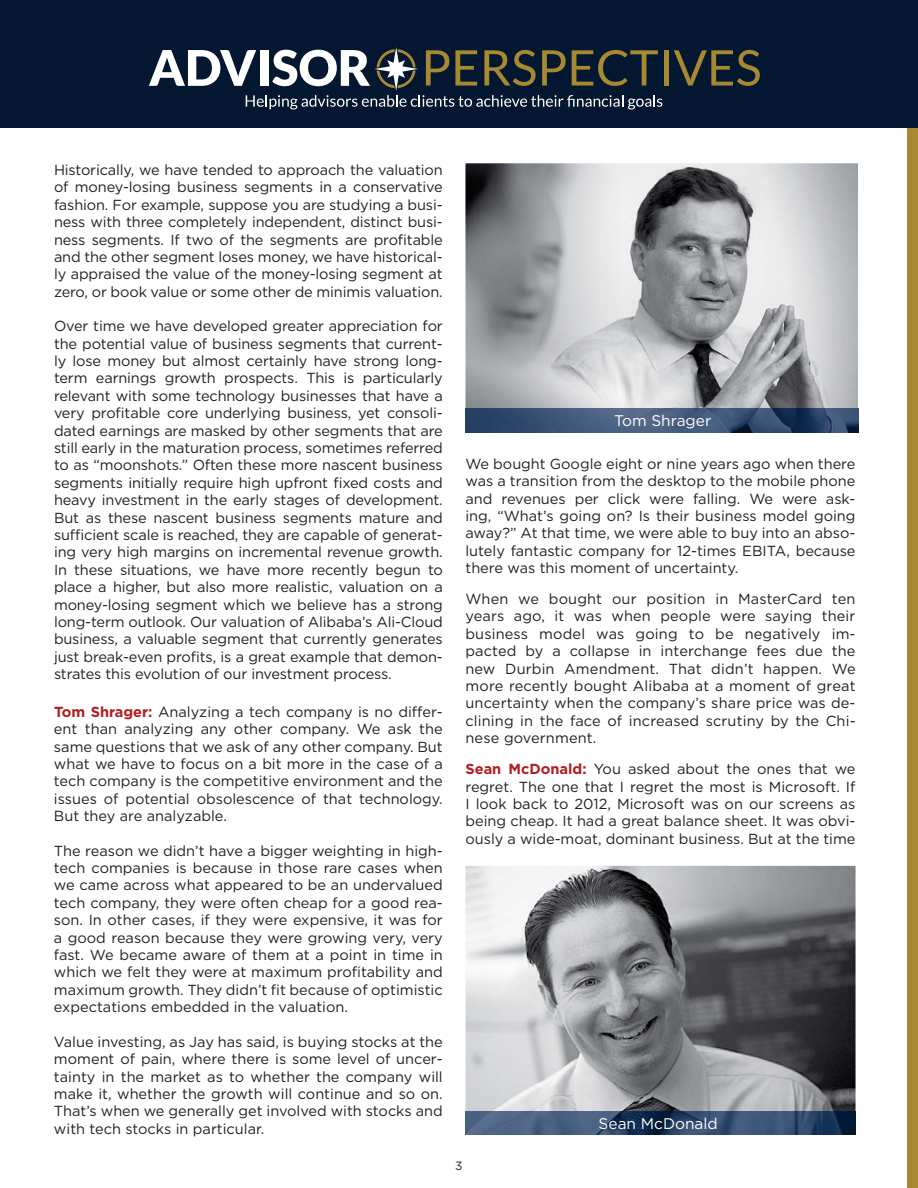
<style>
.page{position:relative;width:918px;height:1188px;background:#fff}
.page>*{position:absolute;margin:0;border:0;box-sizing:border-box;transform-origin:0 0}
.t1{font:15.45px "Gotham";color:#fff}
.t2{font:14.55px/17.4px "Gotham";color:#231f20;text-align:justify}
.t3{font:12px "Gotham";color:#231f20}
.s1{font-weight:700;color:#b11e22}
</style>
<div class="page">
<div style="left:907px;top:111px;width:11px;height:1077px;background:#a68931"></div>
<div style="left:0;top:0;width:918px;height:127px;background:#041731"></div>
<hr style="left:664px;top:50px;width:4px;height:36px;background:#a68931">
<svg style="left:674px;top:50px;width:86px;height:36px"></svg>
<svg style="left:149px;top:47px;width:513px;height:63px"></svg>
<img style="left:465px;top:163px;width:393px;height:246px">
<img style="left:465px;top:409px;width:393px;height:23px">
<img style="left:465px;top:866px;width:391px;height:245px">
<img style="left:465px;top:1111px;width:391px;height:24px">
<p class="t2" style="left:54px;top:162px;width:390px">Historically, we have tended to approach the valuation of money-losing business segments in a conservative fashion. For example, suppose you are studying a busi&shy;ness with three completely independent, distinct busi&shy;ness segments. If two of the segments are profitable and the other segment loses money, we have historical&shy;ly appraised the value of the money-losing segment at zero, or book value or some other de minimis valuation.</p>
<p class="t2" style="left:54px;top:318px;width:390px">Over time we have developed greater appreciation for the potential value of business segments that current&shy;ly lose money but almost certainly have strong long&shy;term earnings growth prospects. This is particularly relevant with some technology businesses that have a very profitable core underlying business, yet consoli&shy;dated earnings are masked by other segments that are still early in the maturation process, sometimes referred to as “moonshots.” Often these more nascent business segments initially require high upfront fixed costs and heavy investment in the early stages of development.<br>But as these nascent business segments mature and sufficient scale is reached, they are capable of generat&shy;ing very high margins on incremental revenue growth.<br>In these situations, we have more recently begun to place a higher, but also more realistic, valuation on a money-losing segment which we believe has a strong long-term outlook. Our valuation of Alibaba’s Ali-Cloud business, a valuable segment that currently generates just break-even profits, is a great example that demon&shy;strates this evolution of our investment process.</p>
<p class="t2" style="left:54px;top:704px;width:390px"><span class="s1">Tom Shrager:</span> Analyzing a tech company is no differ&shy;ent than analyzing any other company. We ask the same questions that we ask of any other company. But what we have to focus on a bit more in the case of a tech company is the competitive environment and the issues of potential obsolescence of that technology.<br>But they are analyzable.</p>
<p class="t2" style="left:54px;top:843px;width:390px">The reason we didn’t have a bigger weighting in high&shy;tech companies is because in those rare cases when we came across what appeared to be an undervalued tech company, they were often cheap for a good rea&shy;son. In other cases, if they were expensive, it was for a good reason because they were growing very, very fast. We became aware of them at a point in time in which we felt they were at maximum profitability and maximum growth. They didn’t fit because of optimistic expectations embedded in the valuation.</p>
<p class="t2" style="left:54px;top:1034px;width:390px">Value investing, as Jay has said, is buying stocks at the moment of pain, where there is some level of uncer&shy;tainty in the market as to whether the company will make it, whether the growth will continue and so on.<br>That’s when we generally get involved with stocks and with tech stocks in particular.</p>
<p class="t1" style="left:614px;top:414px;width:99px">Tom Shrager</p>
<p class="t2" style="left:465px;top:456px;width:392px">We bought Google eight or nine years ago when there was a transition from the desktop to the mobile phone and revenues per click were falling. We were ask&shy;ing, “What’s going on? Is their business model going away?” At that time, we were able to buy into an abso&shy;lutely fantastic company for 12-times EBITA, because there was this moment of uncertainty.</p>
<p class="t2" style="left:465px;top:591px;width:392px">When we bought our position in MasterCard ten years ago, it was when people were saying their business model was going to be negatively im&shy;pacted by a collapse in interchange fees due the new Durbin Amendment. That didn’t happen. We more recently bought Alibaba at a moment of great uncertainty when the company’s share price was de&shy;clining in the face of increased scrutiny by the Chi&shy;nese government.</p>
<p class="t2" style="left:465px;top:761px;width:392px"><span class="s1">Sean McDonald:</span> You asked about the ones that we regret. The one that I regret the most is Microsoft. If I look back to 2012, Microsoft was on our screens as being cheap. It had a great balance sheet. It was obvi&shy;ously a wide-moat, dominant business. But at the time</p>
<p class="t3" style="left:455px;top:1161px;width:9px">3</p>
<p class="t1" style="left:599px;top:1118px;width:121px">Sean McDonald</p>
</div>
